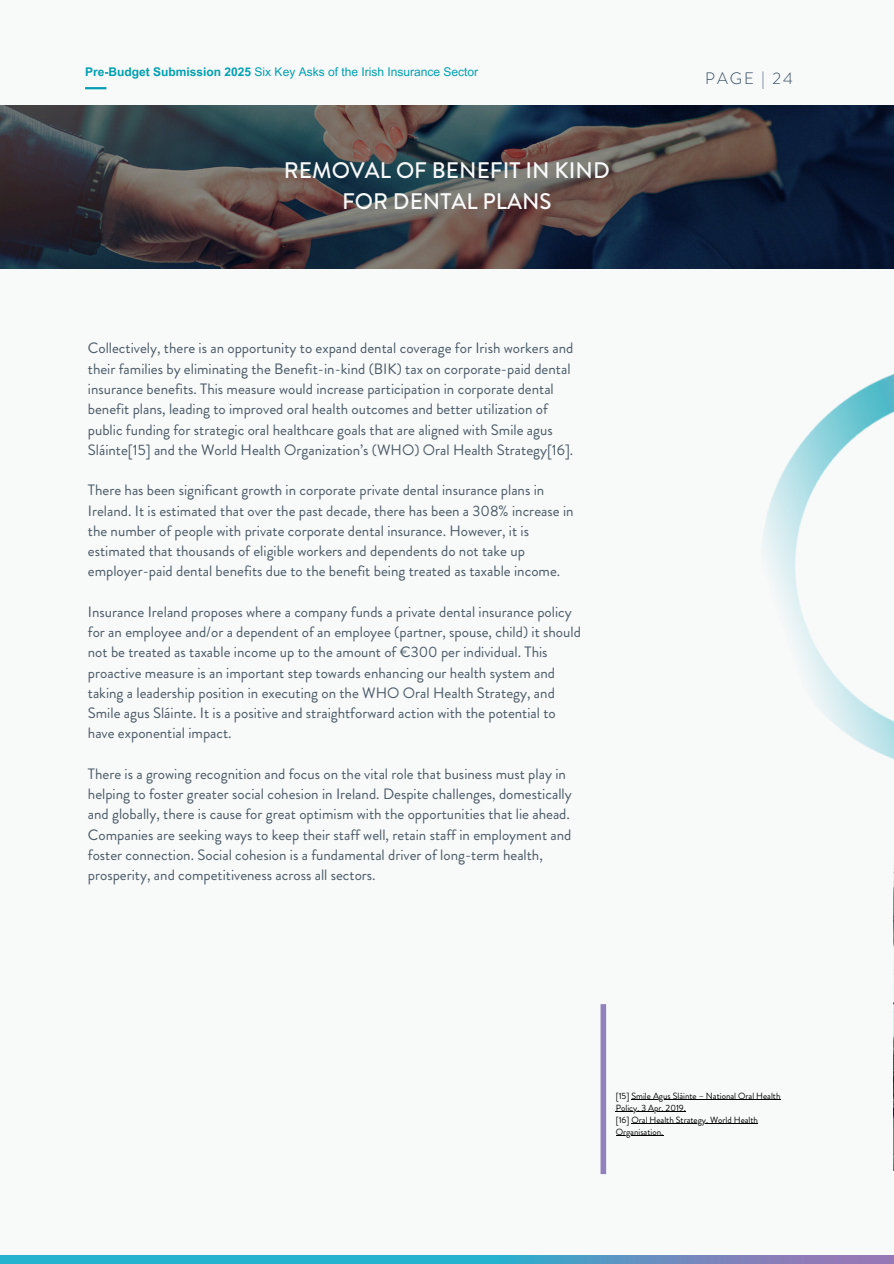
<style>
.page{position:relative;width:894px;height:1264px;background:#fff}
.page>*{position:absolute;margin:0;border:0;box-sizing:border-box;transform-origin:0 0}
.t1{font:500 22.5px/31.5px "Brandon Grotesque";color:#f8f9f9;text-align:center}
.t2{font:300 16.5px "Brandon Grotesque";letter-spacing:.12em;color:#364d62}
.t3{font:15px/20.2px "Brandon Grotesque";color:#495966}
.t4{font:12px "Arial MT Pro";color:#009fb2}
.t5{font:9px/12px "Brandon Grotesque";color:#000}
.s1{font-weight:700}
</style>
<div class="page">
<div style="left:0;top:0;width:893px;height:1263px;background:#f8f9f9"></div>
<img style="left:893px;top:860px;width:1px;height:310px">
<img style="left:0;top:105px;width:893px;height:163px">
<div style="left:600px;top:1004px;width:6px;height:170px;background:#9282bc"></div>
<img style="left:763px;top:374px;width:130px;height:385px">
<hr style="left:631px;top:1099px;width:149px;height:1px;background:#000">
<hr style="left:615px;top:1111px;width:68px;height:1px;background:#000">
<hr style="left:631px;top:1123px;width:126px;height:1px;background:#000">
<hr style="left:615px;top:1135px;width:48px;height:1px;background:#000">
<hr style="left:85px;top:87px;width:21px;height:2px;background:#009fb2">
<img style="left:0;top:1255px;width:893px;height:8px">
<p class="t4" style="left:85px;top:67px;width:394px"><span class="s1">Pre-Budget Submission 2025</span> Six Key Asks of the Irish Insurance Sector</p>
<h1 class="t1" style="left:284px;top:154px;width:327px">REMOVAL OF BENEFIT IN KIND<br>FOR DENTAL PLANS</h1>
<h3 class="t3" style="left:88px;top:338px;width:487px">Collectively, there is an opportunity to expand dental coverage for Irish workers and their families by eliminating the Benefit-in-kind (BIK) tax on corporate-paid dental insurance benefits. This measure would increase participation in corporate dental benefit plans, leading to improved oral health outcomes and better utilization of public funding for strategic oral healthcare goals that are aligned with Smile agus Sláinte[15] and the World Health Organization’s (WHO) Oral Health Strategy[16].</h3>
<h3 class="t3" style="left:88px;top:480px;width:487px">There has been significant growth in corporate private dental insurance plans in Ireland. It is estimated that over the past decade, there has been a 308% increase in the number of people with private corporate dental insurance. However, it is estimated that thousands of eligible workers and dependents do not take up employer-paid dental benefits due to the benefit being treated as taxable income.</h3>
<h3 class="t3" style="left:88px;top:601px;width:494px">Insurance Ireland proposes where a company funds a private dental insurance policy for an employee and/or a dependent of an employee (partner, spouse, child) it should not be treated as taxable income up to the amount of €300 per individual. This proactive measure is an important step towards enhancing our health system and taking a leadership position in executing on the WHO Oral Health Strategy, and Smile agus Sláinte. It is a positive and straightforward action with the potential to have exponential impact.</h3>
<h3 class="t3" style="left:88px;top:763px;width:485px">There is a growing recognition and focus on the vital role that business must play in helping to foster greater social cohesion in Ireland. Despite challenges, domestically and globally, there is cause for great optimism with the opportunities that lie ahead.<br>Companies are seeking ways to keep their staff well, retain staff in employment and foster connection. Social cohesion is a fundamental driver of long-term health, prosperity, and competitiveness across all sectors.</h3>
<p class="t2" style="left:705px;top:67px;width:89px">PAGE | 24</p>
<p class="t5" style="left:615px;top:1089px;width:166px">[15] Smile Agus Sláinte – National Oral Health</p>
<h2 class="t5" style="left:615px;top:1101px;width:144px">Policy. 3 Apr. 2019.<br>[16] Oral Health Strategy. World Health</h2>
<p class="t5" style="left:615px;top:1125px;width:49px">Organisation.</p>
</div>
